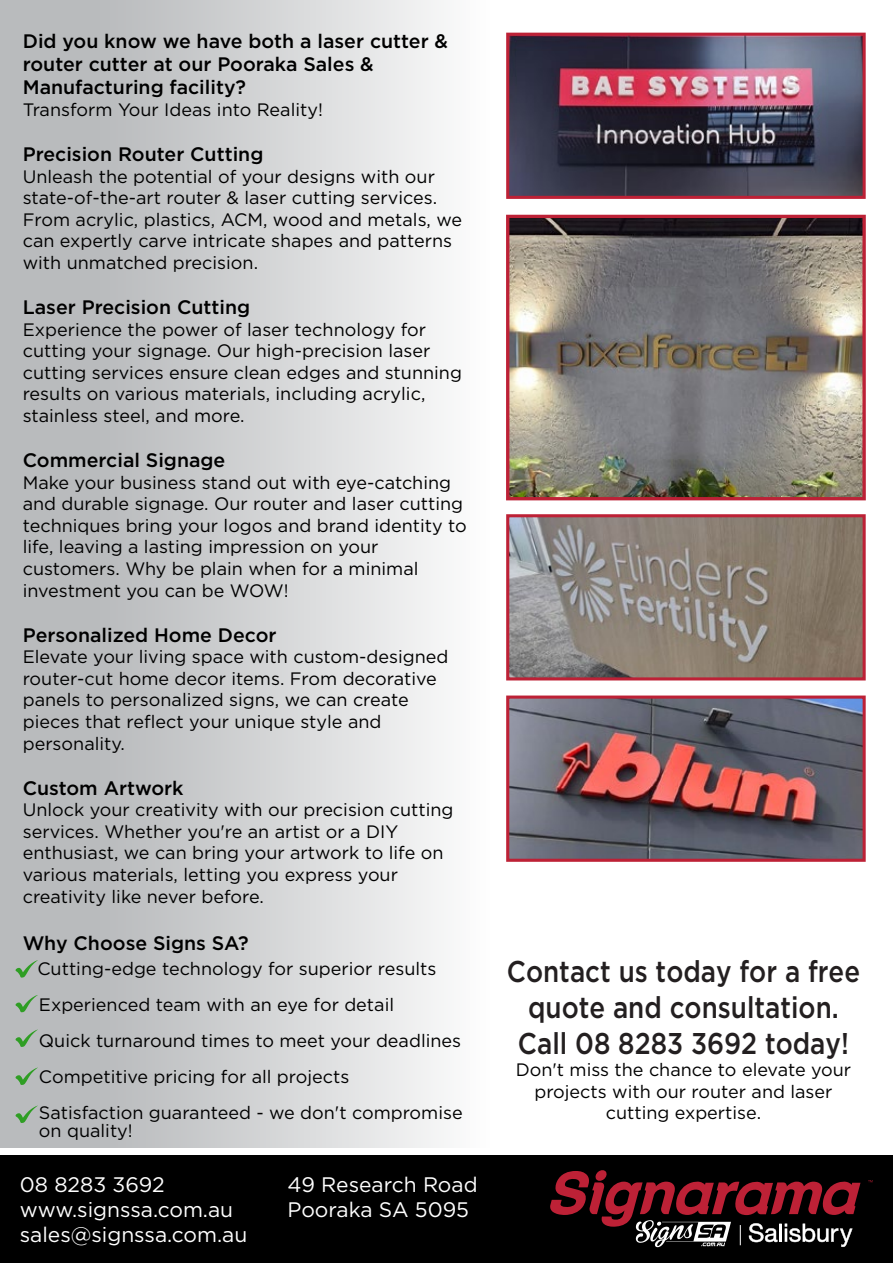
<style>
.page{position:relative;width:893px;height:1263px;background:#fff}
.page>*{position:absolute;margin:0;border:0;box-sizing:border-box;transform-origin:0 0}
.t1{font:500 30px/36px "Gotham";color:#231f20;text-align:center;scale:.87 1}
.t2{font:21px/25.2px "Gotham";color:#fff}
.t3{font:500 19.5px/23.4px "Gotham";color:#000}
.t4{font:18px/21.6px "Gotham";color:#000}
</style>
<div class="page">
<img style="left:510px;top:37px;width:352px;height:158px">
<div style="left:0;top:0;width:489px;height:1148px;background:linear-gradient(to right,#adafb2,#f9f9f9)"></div>
<div style="left:0;top:1156px;width:893px;height:107px;background:#000"></div>
<svg style="left:550px;top:1170px;width:310px;height:77px"></svg>
<img style="left:510px;top:219px;width:352px;height:277px">
<div style="left:506px;top:215px;width:360px;height:285px;border:3px solid #bd2136"></div>
<div style="left:506px;top:33px;width:360px;height:166px;border:3px solid #bd2136"></div>
<img style="left:510px;top:518px;width:352px;height:158px">
<div style="left:506px;top:514px;width:360px;height:166px;border:3px solid #bd2136"></div>
<img style="left:510px;top:699px;width:352px;height:159px">
<div style="left:506px;top:695px;width:360px;height:167px;border:3px solid #bd2136"></div>
<svg style="left:14px;top:960px;width:25px;height:18px"></svg>
<svg style="left:14px;top:995px;width:25px;height:18px"></svg>
<svg style="left:14px;top:1029px;width:25px;height:18px"></svg>
<svg style="left:14px;top:1067px;width:25px;height:18px"></svg>
<svg style="left:14px;top:1105px;width:25px;height:18px"></svg>
<p class="t3" style="left:23px;top:29px;width:427px">Did you know we have both a laser cutter &amp; router cutter at our Pooraka Sales &amp;<br>Manufacturing facility?</p>
<p class="t4" style="left:23px;top:98px;width:302px">Transform Your Ideas into Reality!</p>
<p class="t3" style="left:23px;top:142px;width:242px">Precision Router Cutting</p>
<p class="t4" style="left:23px;top:165px;width:441px">Unleash the potential of your designs with our state-of-the-art router &amp; laser cutting services.<br>From acrylic, plastics, ACM, wood and metals, we can expertly carve intricate shapes and patterns with unmatched precision.</p>
<p class="t3" style="left:23px;top:295px;width:229px">Laser Precision Cutting</p>
<p class="t4" style="left:23px;top:318px;width:441px">Experience the power of laser technology for cutting your signage. Our high-precision laser cutting services ensure clean edges and stunning results on various materials, including acrylic, stainless steel, and more.</p>
<p class="t3" style="left:23px;top:448px;width:204px">Commercial Signage</p>
<p class="t4" style="left:23px;top:471px;width:446px">Make your business stand out with eye-catching and durable signage. Our router and laser cutting techniques bring your logos and brand identity to life, leaving a lasting impression on your customers. Why be plain when for a minimal investment you can be WOW!</p>
<p class="t3" style="left:23px;top:623px;width:255px">Personalized Home Decor</p>
<p class="t4" style="left:23px;top:646px;width:427px">Elevate your living space with custom-designed router-cut home decor items. From decorative panels to personalized signs, we can create pieces that reflect your unique style and personality.</p>
<p class="t3" style="left:23px;top:776px;width:162px">Custom Artwork</p>
<p class="t4" style="left:23px;top:799px;width:432px">Unlock your creativity with our precision cutting services. Whether you're an artist or a DIY enthusiast, we can bring your artwork to life on various materials, letting you express your creativity like never before.</p>
<p class="t3" style="left:23px;top:931px;width:228px">Why Choose Signs SA?</p>
<p class="t4" style="left:37px;top:950px;width:427px;line-height:36px">Cutting-edge technology for superior results Experienced team with an eye for detail<br>Quick turnaround times to meet your deadlines Competitive pricing for all projects<br>Satisfaction guaranteed - we don't compromise</p>
<p class="t4" style="left:39px;top:1120px;width:95px">on quality!</p>
<p class="t2" style="left:20px;top:1171px;width:229px">08 8283 3692 www.signssa.com.au sales@signssa.com.au</p>
<p class="t2" style="left:287px;top:1171px;width:192px">49 Research Road<br>Pooraka SA 5095</p>
<h1 class="t1" style="left:507px;top:953px;width:408px">Contact us today for a free quote and consultation.<br>Call 08 8283 3692 today!</h1>
<p class="t4" style="left:516px;top:1058px;width:337px;text-align:center">Don't miss the chance to elevate your projects with our router and laser cutting expertise.</p>
</div>
